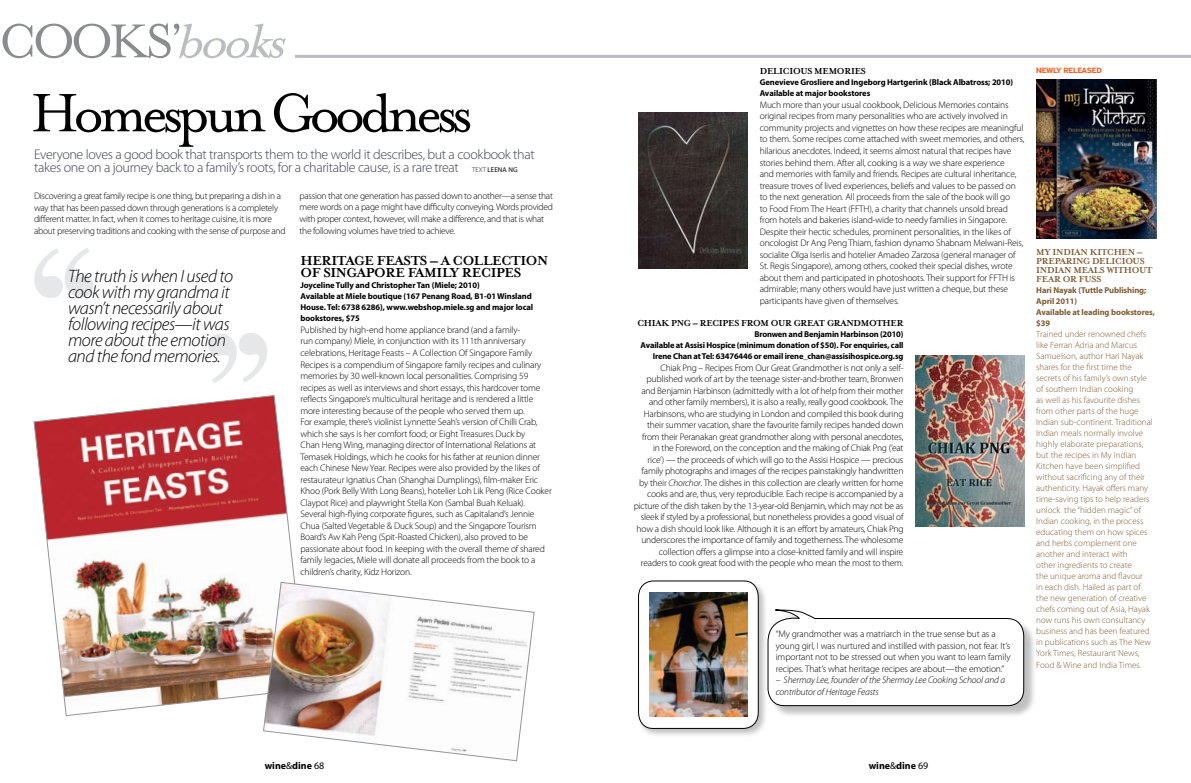
<style>
.page{position:relative;width:1191px;height:783px;background:#fff}
.page>*{position:absolute;margin:0;border:0;box-sizing:border-box;transform-origin:0 0}
.t1{font:62px "Mrs Eaves Smart Lig Roman";letter-spacing:-.08em;color:#000}
.t2{font:54.6px "Mrs Eaves Smart Lig Roman";letter-spacing:-.06em;color:#8a8c8e}
.t3{font:italic 300 18px/16px "Myriad Pro";letter-spacing:-.025em;color:#000}
.t4{font:700 15px/11.5px "Mrs Eaves Smart Lig";letter-spacing:-.025em;color:#000}
.t5{font:300 14px/13px "Myriad Pro";letter-spacing:-.025em;color:#3e3f53}
.t6{font:700 10px/9px "Mrs Eaves Smart Lig";letter-spacing:-.025em;color:#7f5b34}
.t7{font:700 10px "Mrs Eaves Smart Lig";letter-spacing:-.025em;color:#000}
.t8{font:700 10px "Myriad";color:#000}
.t9{font:300 9.5px/11.5px "Myriad Pro";letter-spacing:-.015em;color:#000}
.t10{font:italic 300 9.5px/11.5px "Myriad Pro";letter-spacing:-.01em;color:#000}
.t11{font:300 9px/11px "Myriad Pro";color:#7f5b34}
.t12{font:700 8.5px/11.2px "Myriad Pro";letter-spacing:-.01em;color:#000}
.t13{font:700 8.5px/11.2px "Myriad Pro";letter-spacing:-.01em;color:#7f5b34}
.t14{font:700 7.5px "District";letter-spacing:-.025em;color:#f15f22}
.s1{font-style:italic;color:#bcbdc0}
.s2{font-size:7px;color:#000}
.s3{font-weight:400;font-size:7px;color:#000}
.s4{font-weight:400}
.s5{font-style:italic}
</style>
<div class="page">
<hr style="left:295px;top:55px;width:300px;height:3px;background:#bcbdc0">
<hr style="left:595px;top:55px;width:596px;height:3px;background:#bcbdc0">
<div style="left:636px;top:579px;width:132px;height:159px;background:#000;opacity:.25"></div>
<svg style="left:637px;top:579px;width:122px;height:150px"></svg>
<div style="left:769px;top:610px;width:267px;height:108px;background:#000;opacity:.25"></div>
<svg style="left:767px;top:608px;width:257px;height:98px"></svg>
<img style="left:33px;top:395px;width:262px;height:321px">
<img style="left:638px;top:112px;width:109px;height:156px">
<img style="left:915px;top:355px;width:109px;height:171px">
<img style="left:1036px;top:79px;width:121px;height:159px">
<svg style="left:34px;top:248px;width:59px;height:50px"></svg>
<svg style="left:208px;top:333px;width:59px;height:50px"></svg>
<img style="left:649px;top:592px;width:98px;height:124px">
<img style="left:263px;top:581px;width:271px;height:180px">
<h2 class="t2" style="left:0;top:13px;width:301px">cooks’<span class="s1">books</span></h2>
<h1 class="t1" style="left:31px;top:81px;width:443px">Homespun Goodness</h1>
<h3 class="t5" style="left:34px;top:148px;width:502px">Everyone loves a good book that transports them to the world it describes, but a cookbook that takes one on a journey back to a family’s roots, for a charitable cause, is a rare treat <span class="s2">Text</span> <span class="s3">LEENA NG</span></h3>
<p class="t9" style="left:34px;top:190px;width:253px">Discovering a great family recipe is one thing, but preparing a dish in a way that has been passed down through generations is a completely different matter. In fact, when it comes to heritage cuisine, it is more about preserving traditions and cooking with the sense of purpose and</p>
<p class="t9" style="left:299px;top:190px;width:255px">passion that one generation has passed down to another—a sense that mere words on a page might have difficulty conveying. Words provided with proper context, however, will make a difference, and that is what the following volumes have tried to achieve.</p>
<h3 class="t3" style="left:68px;top:268px;width:167px">The truth is when I used to cook with my grandma it wasn’t necessarily about following recipes—it was more about the emotion and the fond memories.</h3>
<h3 class="t4" style="left:300px;top:255px;width:249px">HERITAGE FEASTS – A COLLECTION<br>OF SINGAPORE FAMILY RECIPES</h3>
<p class="t12" style="left:300px;top:279px;width:234px">Joyceline Tully and Christopher Tan (Miele; 2010)<br>Available at Miele boutique (167 Penang Road, B1-01 Winsland House. Tel: 6738 6286), www.webshop.miele.sg and major local bookstores, $75</p>
<p class="t9" style="left:300px;top:324px;width:253px">Published by high-end home appliance brand (and a family-<br>run company) Miele, in conjunction with its 111th anniversary celebrations, Heritage Feasts – A Collection Of Singapore Family Recipes is a compendium of Singapore family recipes and culinary memories by 30 well-known local personalities. Comprising 59 recipes as well as interviews and short essays, this hardcover tome reflects Singapore’s multicultural heritage and is rendered a little more interesting because of the people who served them up.<br>For example, there’s violinist Lynnette Seah’s version of Chilli Crab, which she says is her comfort food; or Eight Treasures Duck by<br>Chan Heng Wing, managing director of International Relations at Temasek Holdings, which he cooks for his father at reunion dinner each Chinese New Year. Recipes were also provided by the likes of restaurateur Ignatius Chan (Shanghai Dumplings), film-maker Eric Khoo (Pork Belly With Long Beans), hotelier Loh Lik Peng (Rice Cooker Claypot Rice) and playwright Stella Kon (Sambal Buah Keluak).<br>Several high-flying corporate figures, such as Capitaland’s Jennie Chua (Salted Vegetable &amp; Duck Soup) and the Singapore Tourism Board’s Aw Kah Peng (Spit-Roasted Chicken), also proved to be passionate about food. In keeping with the overall theme of shared family legacies, Miele will donate all proceeds from the book to a children’s charity, Kidz Horizon.</p>
<p class="t8" style="left:265px;top:760px;width:61px">wine<span class="s4">&amp;</span>dine <span class="s4">68</span></p>
<p class="t7" style="left:759px;top:65px;width:108px">DELICIOUS MEMORIES</p>
<p class="t12" style="left:759px;top:76px;width:255px;line-height:11.5px">Genevieve Grosliere and Ingeborg Hartgerink (Black Albatross; 2010)<br>Available at major bookstores</p>
<p class="t9" style="left:759px;top:99px;width:266px">Much more than your usual cookbook, Delicious Memories contains original recipes from many personalities who are actively involved in community projects and vignettes on how these recipes are meaningful to them. Some recipes come attached with sweet memories, and others, hilarious anecdotes. Indeed, it seems almost natural that recipes have stories behind them. After all, cooking is a way we share experience<br>and memories with family and friends. Recipes are cultural inheritance, treasure troves of lived experiences, beliefs and values to be passed on to the next generation. All proceeds from the sale of the book will go<br>to Food From The Heart (FFTH), a charity that channels unsold bread from hotels and bakeries island-wide to needy families in Singapore.<br>Despite their hectic schedules, prominent personalities, in the likes of oncologist Dr Ang Peng Thiam, fashion dynamo Shabnam Melwani-Reis, socialite Olga Iserlis and hotelier Amadeo Zarzosa (general manager of St. Regis Singapore), among others, cooked their special dishes, wrote about them and participated in photoshoots. Their support for FFTH is admirable; many others would have just written a cheque, but these participants have given of themselves.</p>
<p class="t7" style="left:637px;top:317px;width:268px">CHIAK PNG – RECIPES FROM OUR GREAT GRANDMOTHER</p>
<p class="t12" style="left:640px;top:328px;width:264px;text-align:right">Bronwen and Benjamin Harbinson (2010)<br>Available at Assisi Hospice (minimum donation of $50). For enquiries, call<br>Irene Chan at Tel: 63476446 or email irene_chan@assisihospice.org.sg</p>
<p class="t9" style="left:634px;top:362px;width:271px;text-align:right">Chiak Png – Recipes From Our Great Grandmother is not only a self&shy;published work of art by the teenage sister-and-brother team, Bronwen and Benjamin Harbinson (admittedly with a lot of help from their mother and other family members), it is also a really, really good cookbook. The Harbinsons, who are studying in London and compiled this book during their summer vacation, share the favourite family recipes handed down from their Peranakan great grandmother along with personal anecdotes, in the Foreword, on the conception and the making of Chiak Png (‘eat<br>rice’) — the proceeds of which will go to the Assisi Hospice — precious family photographs and images of the recipes painstakingly handwritten by their <span class="s5">Chorchor</span>. The dishes in this collection are clearly written for home cooks and are, thus, very reproducible. Each recipe is accompanied by a picture of the dish taken by the 13-year-old Benjamin, which may not be as sleek if styled by a professional, but nonetheless provides a good visual of how a dish should look like. Although it is an effort by amateurs, Chiak Png underscores the importance of family and togetherness. The wholesome collection offers a glimpse into a close-knitted family and will inspire readers to cook great food with the people who mean the most to them.</p>
<p class="t9" style="left:775px;top:628px;width:236px">“My grandmother was a matriarch in the true sense but as a young girl, I was nurtured and instilled with passion, not fear. It’s important not to be stressed out when you want to learn family recipes. That’s what heritage recipes are about—the emotion.”</p>
<p class="t10" style="left:775px;top:674px;width:231px">– Shermay Lee, founder of the Shermay Lee Cooking School and a contributor of Heritage Feasts</p>
<p class="t14" style="left:1036px;top:66px;width:67px">NEWLY RELEASED</p>
<p class="t6" style="left:1036px;top:247px;width:118px">MY INDIAN KITCHEN –<br>PREPARING DELICIOUS<br>INDIAN MEALS WITHOUT<br>FEAR OR FUSS</p>
<p class="t13" style="left:1036px;top:284px;width:120px">Hari Nayak (Tuttle Publishing;<br>April 2011)<br>Available at leading bookstores, $39</p>
<p class="t11" style="left:1036px;top:329px;width:118px">Trained under renowned chefs like Ferran Adria and Marcus<br>Samuelson, author Hari Nayak shares for the first time the secrets of his family’s own style of southern Indian cooking<br>as well as his favourite dishes from other parts of the huge<br>Indian sub-continent. Traditional<br>Indian meals normally involve highly elaborate preparations, but the recipes in My Indian<br>Kitchen have been simplified without sacrificing any of their authenticity. Hayak offers many time-saving tips to help readers unlock the “hidden magic” of<br>Indian cooking, in the process educating them on how spices and herbs complement one another and interact with<br>other ingredients to create<br>the unique aroma and flavour<br>in each dish. Hailed as part of the new generation of creative chefs coming out of Asia, Hayak now runs his own consultancy business and has been featured in publications such as The New<br>York Times, Restaurant News,<br>Food &amp; Wine and India Times.</p>
<p class="t8" style="left:868px;top:760px;width:61px">wine<span class="s4">&amp;</span>dine <span class="s4">69</span></p>
</div>
